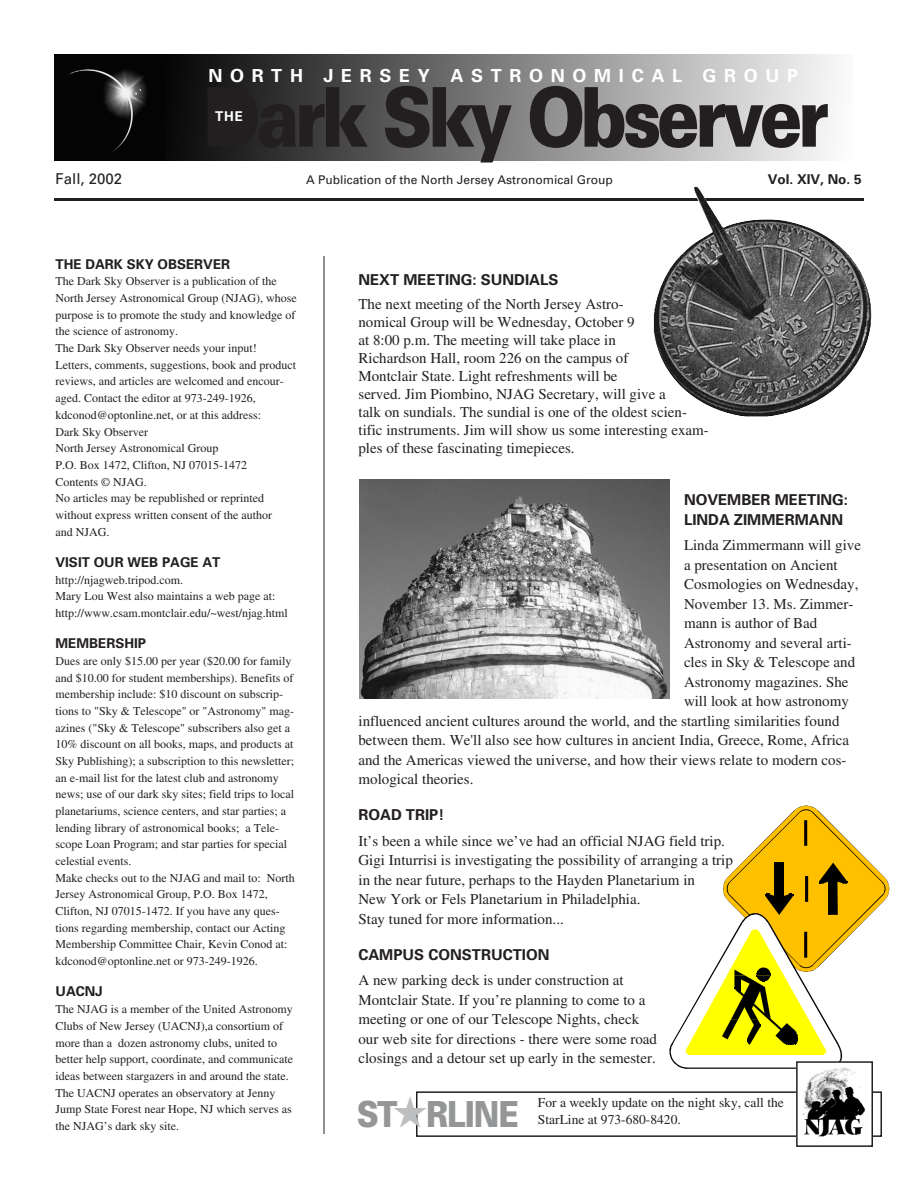
<style>
.page{position:relative;width:918px;height:1188px;background:#fff}
.page>*{position:absolute;margin:0;border:0;box-sizing:border-box;transform-origin:0 0}
.t1{font:900 82.5px "Univers";letter-spacing:-.065em;color:#231f20;scale:.85 1}
.t2{font:900 36px "Univers";letter-spacing:-.035em;color:#949698;scale:.85 1}
.t3{font:700 18px "Univers";letter-spacing:.43em;color:#fff}
.t4{font:15px/18px "Times";color:#231f20}
.t5{font:700 15px/19.5px "Univers";color:#231f20}
.t6{font:15px "Univers";color:#231f20}
.t7{font:700 13.5px "Univers";color:#231f20}
.t8{font:13.5px "Times";color:#231f20}
.t9{font:700 13.5px "Univers";color:#fff}
.t10{font:12px/16.6px "Times";color:#231f20}
.t11{font:12px "Univers";color:#231f20}
.s1{color:#bcbec0}
</style>
<div class="page">
<img style="left:54px;top:54px;width:781px;height:106px">
<hr style="left:54px;top:198px;width:810px;height:3px;background:#231f20">
<hr style="left:324px;top:256px;width:1px;height:878px;background:#231f20">
<div style="left:210px;top:98px;width:38px;height:40px;background:#231f20"></div>
<img style="left:359px;top:479px;width:310px;height:220px">
<img style="left:653px;top:186px;width:219px;height:231px">
<svg style="left:669px;top:806px;width:220px;height:263px"></svg>
<div style="left:416px;top:1091px;width:466px;height:46px;border:2px solid #231f20"></div>
<div style="left:797px;top:1062px;width:75px;height:84px;background:#fff"></div>
<img style="left:802px;top:1068px;width:64px;height:69px">
<div style="left:796px;top:1061px;width:77px;height:86px;border:2px solid #231f20"></div>
<h3 class="t3" style="left:208px;top:69px;width:591px">NORTH JERSEY ASTRONOMICAL GROUP</h3>
<h1 class="t1" style="left:203px;top:87px;width:738px">Dark Sky Observer</h1>
<p class="t9" style="left:215px;top:111px;width:29px">THE</p>
<p class="t6" style="left:56px;top:173px;width:68px">Fall, 2002</p>
<p class="t11" style="left:306px;top:175px;width:308px">A Publication of the North Jersey Astronomical Group</p>
<p class="t7" style="left:768px;top:174px;width:95px">Vol. XIV, No. 5</p>
<p class="t7" style="left:56px;top:259px;width:176px">THE DARK SKY OBSERVER</p>
<p class="t10" style="left:56px;top:274px;width:243px">The Dark Sky Observer is a publication of the North Jersey Astronomical Group (NJAG), whose purpose is to promote the study and knowledge of the science of astronomy.<br>The Dark Sky Observer needs your input!<br>Letters, comments, suggestions, book and product reviews, and articles are welcomed and encour&shy;aged. Contact the editor at 973-249-1926, kdconod@optonline.net, or at this address:<br>Dark Sky Observer<br>North Jersey Astronomical Group<br>P.O. Box 1472, Clifton, NJ 07015-1472<br>Contents © NJAG.<br>No articles may be republished or reprinted without express written consent of the author<br>and NJAG.</p>
<p class="t7" style="left:56px;top:557px;width:166px">VISIT OUR WEB PAGE AT</p>
<p class="t10" style="left:56px;top:572px;width:234px">http://njagweb.tripod.com.<br>Mary Lou West also maintains a web page at: http://www.csam.montclair.edu/~west/njag.html</p>
<p class="t7" style="left:56px;top:639px;width:92px">MEMBERSHIP</p>
<p class="t10" style="left:56px;top:654px;width:241px">Dues are only $15.00 per year ($20.00 for family and $10.00 for student memberships). Benefits of membership include: $10 discount on subscrip&shy;tions to "Sky &amp; Telescope" or "Astronomy" mag&shy;azines ("Sky &amp; Telescope" subscribers also get a 10% discount on all books, maps, and products at Sky Publishing); a subscription to this newsletter; an e-mail list for the latest club and astronomy news; use of our dark sky sites; field trips to local planetariums, science centers, and star parties; a lending library of astronomical books; a Tele&shy;scope Loan Program; and star parties for special celestial events.<br>Make checks out to the NJAG and mail to: North Jersey Astronomical Group, P.O. Box 1472, Clifton, NJ 07015-1472. If you have any ques&shy;tions regarding membership, contact our Acting Membership Committee Chair, Kevin Conod at: kdconod@optonline.net or 973-249-1926.</p>
<p class="t7" style="left:56px;top:987px;width:49px">UACNJ</p>
<p class="t10" style="left:56px;top:1002px;width:239px">The NJAG is a member of the United Astronomy Clubs of New Jersey (UACNJ),a consortium of more than a dozen astronomy clubs, united to better help support, coordinate, and communicate ideas between stargazers in and around the state.<br>The UACNJ operates an observatory at Jenny Jump State Forest near Hope, NJ which serves as the NJAG’s dark sky site.</p>
<p class="t5" style="left:358px;top:271px;width:201px">NEXT MEETING: SUNDIALS</p>
<p class="t4" style="left:358px;top:296px;width:352px">The next meeting of the North Jersey Astro-<br>nomical Group will be Wednesday, October 9<br>at 8:00 p.m. The meeting will take place in<br>Richardson Hall, room 226 on the campus of<br>Montclair State. Light refreshments will be<br>served. Jim Piombino, NJAG Secretary, will give a<br>talk on sundials. The sundial is one of the oldest scien&shy;tific instruments. Jim will show us some interesting exam&shy;ples of these fascinating timepieces.</p>
<p class="t5" style="left:684px;top:491px;width:166px">NOVEMBER MEETING:<br>LINDA ZIMMERMANN</p>
<p class="t4" style="left:684px;top:537px;width:179px">Linda Zimmermann will give</p>
<p class="t4" style="left:684px;top:557px;width:155px">a presentation on Ancient</p>
<p class="t4" style="left:684px;top:576px;width:176px">Cosmologies on Wednesday,</p>
<p class="t4" style="left:684px;top:596px;width:171px">November 13. Ms. Zimmer-</p>
<p class="t4" style="left:684px;top:615px;width:135px">mann is author of Bad</p>
<p class="t4" style="left:684px;top:635px;width:169px">Astronomy and several arti-</p>
<p class="t4" style="left:684px;top:654px;width:173px">cles in Sky &amp; Telescope and</p>
<p class="t4" style="left:684px;top:674px;width:166px">Astronomy magazines. She</p>
<p class="t4" style="left:684px;top:693px;width:166px">will look at how astronomy</p>
<p class="t4" style="left:358px;top:713px;width:483px">influenced ancient cultures around the world, and the startling similarities found</p>
<p class="t4" style="left:358px;top:732px;width:492px">between them. We'll also see how cultures in ancient India, Greece, Rome, Africa</p>
<p class="t4" style="left:358px;top:752px;width:490px">and the Americas viewed the universe, and how their views relate to modern cos-</p>
<p class="t4" style="left:358px;top:771px;width:116px">mological theories.</p>
<p class="t5" style="left:358px;top:806px;width:87px">ROAD TRIP!</p>
<p class="t4" style="left:358px;top:832px;width:376px;line-height:19.5px">It’s been a while since we’ve had an official NJAG field trip.<br>Gigi Inturrisi is investigating the possibility of arranging a trip in the near future, perhaps to the Hayden Planetarium in<br>New York or Fels Planetarium in Philadelphia.<br>Stay tuned for more information...</p>
<p class="t5" style="left:358px;top:946px;width:192px">CAMPUS CONSTRUCTION</p>
<p class="t4" style="left:358px;top:972px;width:300px;line-height:19.5px">A new parking deck is under construction at Montclair State. If you’re planning to come to a meeting or one of our Telescope Nights, check our web site for directions - there were some road closings and a detour set up early in the semester.</p>
<h2 class="t2" style="left:357px;top:1101px;width:192px">ST<span class="s1">★</span>RLINE</h2>
<p class="t8" style="left:538px;top:1098px;width:247px">For a weekly update on the night sky, call the</p>
<p class="t8" style="left:538px;top:1114px;width:144px">StarLine at 973-680-8420.</p>
</div>
